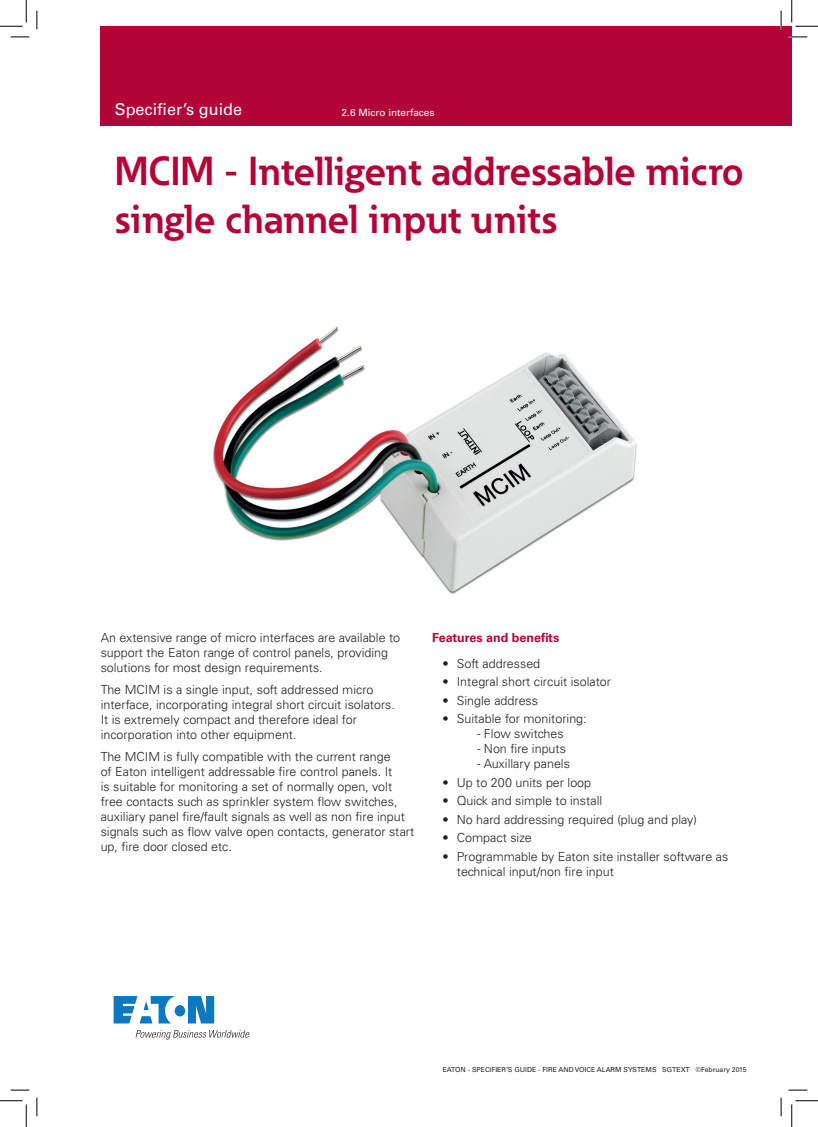
<style>
.page{position:relative;width:818px;height:1127px;background:#fff}
.page>*{position:absolute;margin:0;border:0;box-sizing:border-box;transform-origin:0 0}
.t1{font:700 40px/48px "Eaton";color:#b30437}
.t2{font:16.25px "Univers LT Std";color:#fff}
.t3{font:300 12.5px/15px "Univers LT Std";color:#231f20}
.t4{font:700 12.5px "Univers LT Std";color:#b30437}
.t5{font:10px "Univers LT Std";color:#fff}
.t6{font:6.88px "Univers LT Std";color:#231f20}
</style>
<div class="page">
<svg style="left:114px;top:996px;width:100px;height:27px"></svg>
<svg style="left:136px;top:1030px;width:114px;height:9px"></svg>
<img style="left:213px;top:326px;width:424px;height:268px">
<div style="left:101px;top:26px;width:691px;height:99px;background:#b30437"></div>
<svg style="left:11px;top:36px;width:18px;height:2px"></svg>
<svg style="left:788px;top:36px;width:19px;height:2px"></svg>
<svg style="left:11px;top:1089px;width:18px;height:1px"></svg>
<svg style="left:788px;top:1089px;width:19px;height:1px"></svg>
<svg style="left:36px;top:11px;width:2px;height:18px"></svg>
<svg style="left:36px;top:1097px;width:2px;height:18px"></svg>
<svg style="left:780px;top:11px;width:2px;height:18px"></svg>
<svg style="left:780px;top:1097px;width:2px;height:18px"></svg>
<svg style="left:0;top:0;width:27px;height:27px"></svg>
<svg style="left:0;top:1100px;width:27px;height:26px"></svg>
<svg style="left:791px;top:0;width:27px;height:27px"></svg>
<svg style="left:791px;top:1100px;width:27px;height:26px"></svg>
<h2 class="t2" style="left:115px;top:100px;width:129px">Specifier’s guide</h2>
<p class="t5" style="left:342px;top:106px;width:94px">2.6 Micro interfaces</p>
<h1 class="t1" style="left:115px;top:146px;width:630px">MCIM - Intelligent addressable micro single channel input units</h1>
<p class="t3" style="left:101px;top:629px;width:301px">An extensive range of micro interfaces are available to support the Eaton range of control panels, providing solutions for most design requirements.</p>
<p class="t3" style="left:101px;top:681px;width:296px">The MCIM is a single input, soft addressed micro interface, incorporating integral short circuit isolators.<br>It is extremely compact and therefore ideal for incorporation into other equipment.</p>
<p class="t3" style="left:101px;top:748px;width:315px">The MCIM is fully compatible with the current range<br>of Eaton intelligent addressable fire control panels. It<br>is suitable for monitoring a set of normally open, volt free contacts such as sprinkler system flow switches, auxiliary panel fire/fault signals as well as non fire input signals such as flow valve open contacts, generator start up, fire door closed etc.</p>
<p class="t4" style="left:432px;top:630px;width:129px">Features and benefits</p>
<p class="t3" style="left:443px;top:655px;width:99px">• Soft addressed</p>
<p class="t3" style="left:443px;top:674px;width:170px">• Integral short circuit isolator</p>
<p class="t3" style="left:443px;top:692px;width:97px">• Single address</p>
<p class="t3" style="left:443px;top:711px;width:146px">• Suitable for monitoring:</p>
<p class="t3" style="left:477px;top:726px;width:88px">- Flow switches</p>
<p class="t3" style="left:477px;top:741px;width:90px">- Non fire inputs</p>
<p class="t3" style="left:477px;top:756px;width:94px">- Auxillary panels</p>
<p class="t3" style="left:443px;top:774px;width:150px">• Up to 200 units per loop</p>
<p class="t3" style="left:443px;top:793px;width:161px">• Quick and simple to install</p>
<p class="t3" style="left:443px;top:811px;width:256px">• No hard addressing required (plug and play)</p>
<p class="t3" style="left:443px;top:830px;width:90px">• Compact size</p>
<p class="t3" style="left:457px;top:848px;width:273px;text-indent:-14px">• Programmable by Eaton site installer software as technical input/non fire input</p>
<p class="t6" style="left:443px;top:1065px;width:305px">EATON - SPECIFIER’S GUIDE - FIRE AND VOICE ALARM SYSTEMS SGTEXT ©February 2015</p>
</div>
